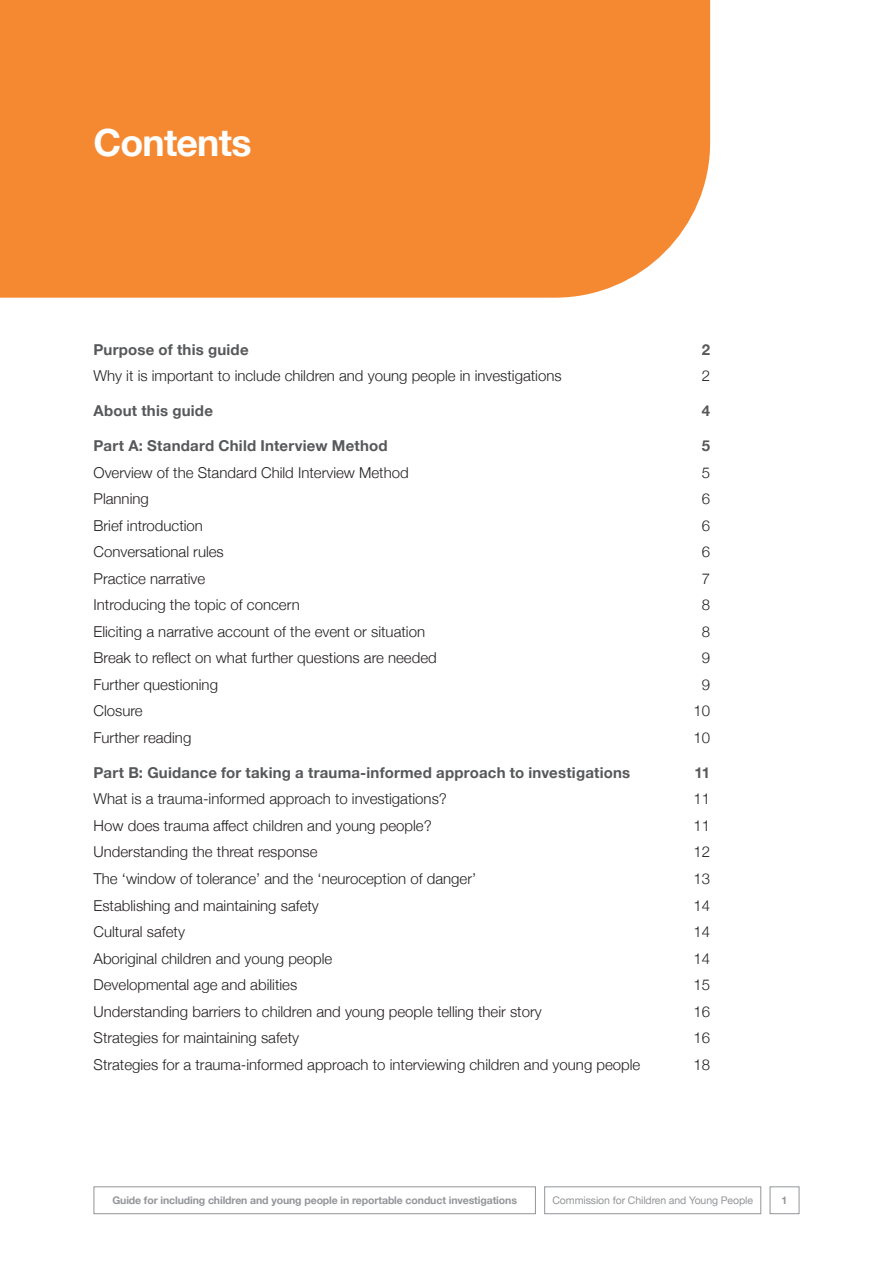
<style>
.page{position:relative;width:893px;height:1263px;background:#fff}
.page>*{position:absolute;margin:0;border:0;box-sizing:border-box;transform-origin:0 0}
.t1{font:700 37.5px "Helvetica Neue";letter-spacing:-.02em;color:#fff}
.t2{font:300 15px "Helvetica Neue";color:#231f20}
.t3{font:700 15px "Helvetica Neue";letter-spacing:.015em;color:#57585a}
.t4{font:300 12.75px "Helvetica Neue";letter-spacing:.015em;color:#231f20}
.t5{font:700 10.5px "Helvetica Neue";letter-spacing:-.01em;color:#939598}
.t6{font:10.5px "Helvetica Neue";letter-spacing:-.01em;color:#939598}
</style>
<div class="page">
<div style="left:0;top:0;width:710px;height:298px;background:#f58932"></div>
<div style="left:770px;top:1186px;width:29px;height:28px;border:1px solid #939598"></div>
<div style="left:94px;top:1186px;width:442px;height:28px;border:1px solid #939598"></div>
<div style="left:544px;top:1186px;width:217px;height:28px;border:1px solid #939598"></div>
<h1 class="t1" style="left:94px;top:113px;width:160px">Contents</h1>
<p class="t3" style="left:94px;top:338px;width:157px">Purpose of this guide</p>
<p class="t3" style="left:702px;top:338px;width:10px">2</p>
<p class="t2" style="left:94px;top:364px;width:470px">Why it is important to include children and young people in investigations</p>
<p class="t2" style="left:702px;top:364px;width:10px">2</p>
<p class="t3" style="left:94px;top:399px;width:121px">About this guide</p>
<p class="t3" style="left:702px;top:399px;width:10px">4</p>
<p class="t3" style="left:94px;top:434px;width:296px">Part A: Standard Child Interview Method</p>
<p class="t3" style="left:702px;top:434px;width:10px">5</p>
<p class="t2" style="left:94px;top:460px;width:317px">Overview of the Standard Child Interview Method</p>
<p class="t2" style="left:702px;top:460px;width:10px">5</p>
<p class="t2" style="left:94px;top:487px;width:57px">Planning</p>
<p class="t2" style="left:702px;top:487px;width:10px">6</p>
<p class="t2" style="left:94px;top:513px;width:111px">Brief introduction</p>
<p class="t2" style="left:702px;top:513px;width:10px">6</p>
<p class="t2" style="left:94px;top:540px;width:132px">Conversational rules</p>
<p class="t2" style="left:702px;top:540px;width:10px">6</p>
<p class="t2" style="left:94px;top:566px;width:113px">Practice narrative</p>
<p class="t2" style="left:702px;top:566px;width:10px">7</p>
<p class="t2" style="left:94px;top:593px;width:208px">Introducing the topic of concern</p>
<p class="t2" style="left:702px;top:593px;width:10px">8</p>
<p class="t2" style="left:94px;top:619px;width:333px">Eliciting a narrative account of the event or situation</p>
<p class="t2" style="left:702px;top:619px;width:10px">8</p>
<p class="t2" style="left:94px;top:646px;width:345px">Break to reflect on what further questions are needed</p>
<p class="t2" style="left:702px;top:646px;width:10px">9</p>
<p class="t2" style="left:94px;top:672px;width:126px">Further questioning</p>
<p class="t2" style="left:702px;top:672px;width:10px">9</p>
<p class="t2" style="left:94px;top:699px;width:51px">Closure</p>
<p class="t2" style="left:693px;top:699px;width:18px">10</p>
<p class="t2" style="left:94px;top:725px;width:99px">Further reading</p>
<p class="t2" style="left:693px;top:725px;width:18px">10</p>
<p class="t3" style="left:94px;top:761px;width:538px">Part B: Guidance for taking a trauma-informed approach to investigations</p>
<p class="t3" style="left:694px;top:761px;width:17px">11</p>
<p class="t2" style="left:94px;top:787px;width:355px">What is a trauma-informed approach to investigations?</p>
<p class="t2" style="left:693px;top:787px;width:18px">11</p>
<p class="t2" style="left:94px;top:813px;width:340px">How does trauma affect children and young people?</p>
<p class="t2" style="left:693px;top:813px;width:18px">11</p>
<p class="t2" style="left:94px;top:840px;width:225px">Understanding the threat response</p>
<p class="t2" style="left:693px;top:840px;width:18px">12</p>
<p class="t2" style="left:94px;top:866px;width:384px">The ‘window of tolerance’ and the ‘neuroception of danger’</p>
<p class="t2" style="left:693px;top:866px;width:18px">13</p>
<p class="t2" style="left:94px;top:893px;width:227px">Establishing and maintaining safety</p>
<p class="t2" style="left:693px;top:893px;width:18px">14</p>
<p class="t2" style="left:94px;top:919px;width:93px">Cultural safety</p>
<p class="t2" style="left:693px;top:919px;width:18px">14</p>
<p class="t2" style="left:94px;top:946px;width:240px">Aboriginal children and young people</p>
<p class="t2" style="left:693px;top:946px;width:18px">14</p>
<p class="t2" style="left:94px;top:972px;width:205px">Developmental age and abilities</p>
<p class="t2" style="left:693px;top:972px;width:18px">15</p>
<p class="t2" style="left:94px;top:999px;width:450px">Understanding barriers to children and young people telling their story</p>
<p class="t2" style="left:693px;top:999px;width:18px">16</p>
<p class="t2" style="left:94px;top:1025px;width:207px">Strategies for maintaining safety</p>
<p class="t2" style="left:693px;top:1025px;width:18px">16</p>
<p class="t2" style="left:94px;top:1052px;width:548px">Strategies for a trauma-informed approach to interviewing children and young people</p>
<p class="t2" style="left:693px;top:1052px;width:18px">18</p>
<p class="t4" style="left:222px;top:1047px;width:450px">The mission of the Commission is for all young Victorians to achieve these goals.</p>
<p class="t5" style="left:112px;top:1192px;width:406px">Guide for including children and young people in reportable conduct investigations</p>
<p class="t6" style="left:552px;top:1192px;width:202px">Commission for Children and Young People</p>
<p class="t5" style="left:782px;top:1192px;width:7px">1</p>
</div>
